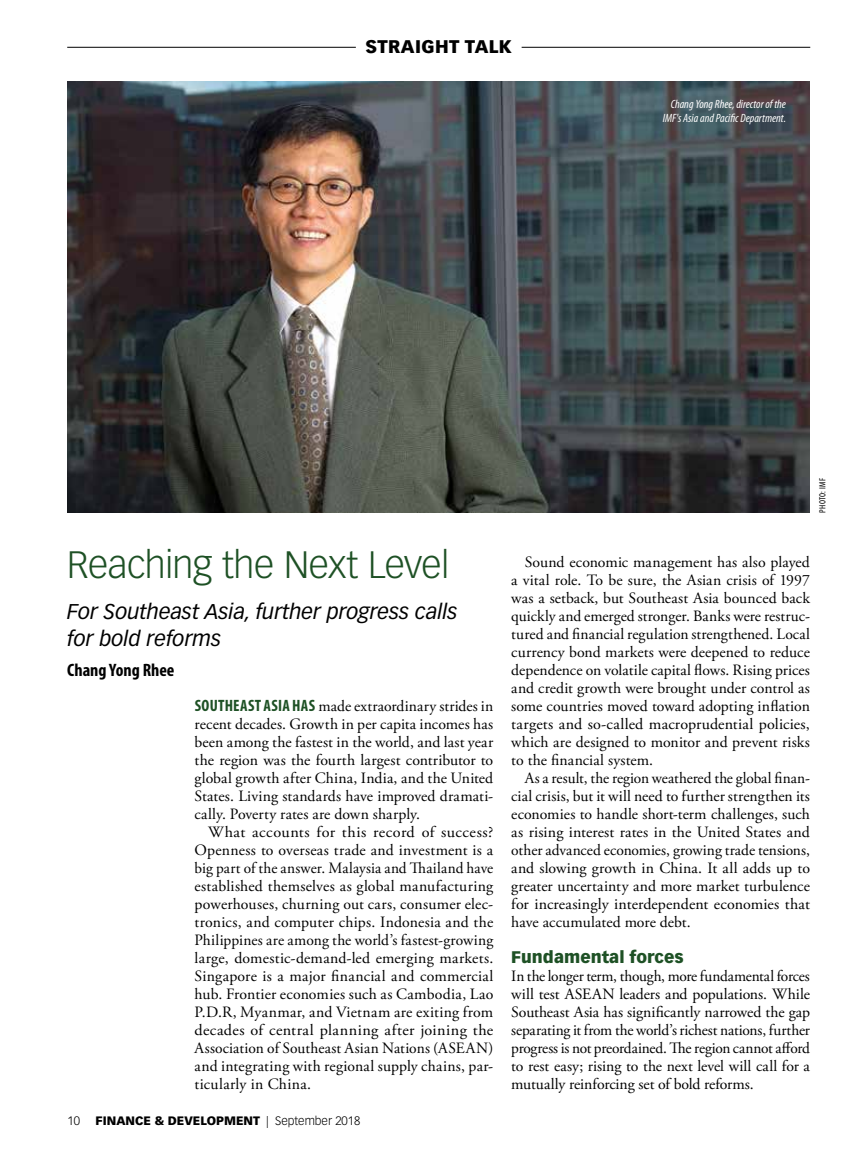
<style>
.page{position:relative;width:864px;height:1161px;background:#fff}
.page>*{position:absolute;margin:0;border:0;box-sizing:border-box;transform-origin:0 0}
.t1{font:300 37.5px "Vectora LT Std";letter-spacing:-.015em;color:#1e5125}
.t2{font:italic 21px/27px "Vectora LT Std";color:#000}
.t3{font:700 condensed 18px "Myriad Pro";color:#000}
.t4{font:900 18px "Vectora LT Std";letter-spacing:.02em;color:#000}
.t5{font:900 16.5px "Vectora LT Std";color:#1e5125}
.t6{font:15.75px/18px "Adobe Garamond Pro";letter-spacing:.005em;color:#000;text-align:justify}
.t7{font:italic condensed 12px/14.4px "Myriad Pro";color:#fff;text-align:right}
.t8{font:900 12px "Vectora LT Std";color:#000}
.t9{font:300 12px "Vectora LT Std";color:#000}
.t10{font:condensed 9px "Myriad Pro";letter-spacing:.035em;color:#000}
.s1{font-family:"Myriad Pro";font-weight:700;font-stretch:condensed;font-size:16.5px;color:#1e5125}
.s2{font-weight:300}
</style>
<div class="page">
<hr style="left:67px;top:47px;width:289px;height:1px;background:#000">
<hr style="left:522px;top:47px;width:288px;height:1px;background:#000">
<img style="left:68px;top:81px;width:742px;height:432px">
<p class="t4" style="left:366px;top:36px;width:148px">STRAIGHT TALK</p>
<p class="t7" style="left:663px;top:97px;width:125px">Chang Yong Rhee, director of the<br>IMF's Asia and Pacific Department.</p>
<h1 class="t1" style="left:67px;top:543px;width:384px">Reaching the Next Level</h1>
<h2 class="t2" style="left:67px;top:598px;width:392px">For Southeast Asia, further progress calls for bold reforms</h2>
<p class="t3" style="left:67px;top:660px;width:109px">Chang Yong Rhee</p>
<p class="t6" style="left:195px;top:698px;width:300px"><span class="s1">SOUTHEAST ASIA HAS</span> made extraordinary strides in recent decades. Growth in per capita incomes has been among the fastest in the world, and last year the region was the fourth largest contributor to global growth after China, India, and the United States. Living standards have improved dramati&shy;cally. Poverty rates are down sharply.</p>
<p class="t6" style="left:195px;top:824px;width:300px;text-indent:14px">What accounts for this record of success?<br>Openness to overseas trade and investment is a big part of the answer. Malaysia and Thailand have established themselves as global manufacturing powerhouses, churning out cars, consumer elec&shy;tronics, and computer chips. Indonesia and the Philippines are among the world’s fastest-growing large, domestic-demand-led emerging markets.<br>Singapore is a major financial and commercial hub. Frontier economies such as Cambodia, Lao P.D.R, Myanmar, and Vietnam are exiting from decades of central planning after joining the Association of Southeast Asian Nations (ASEAN) and integrating with regional supply chains, par&shy;ticularly in China.</p>
<p class="t9" style="left:68px;top:1114px;width:14px">10</p>
<p class="t8" style="left:96px;top:1113px;width:266px">FINANCE &amp; DEVELOPMENT <span class="s2">| September 2018</span></p>
<p class="t10" style="left:818px;top:513px;width:36px;rotate:-90deg">PHOTO: IMF</p>
<p class="t6" style="left:511px;top:554px;width:300px;text-indent:13px">Sound economic management has also played a vital role. To be sure, the Asian crisis of 1997 was a setback, but Southeast Asia bounced back quickly and emerged stronger. Banks were restruc&shy;tured and financial regulation strengthened. Local currency bond markets were deepened to reduce dependence on volatile capital flows. Rising prices and credit growth were brought under control as some countries moved toward adopting inflation targets and so-called macroprudential policies, which are designed to monitor and prevent risks to the financial system.</p>
<p class="t6" style="left:511px;top:770px;width:300px;text-indent:14px">As a result, the region weathered the global finan&shy;cial crisis, but it will need to further strengthen its economies to handle short-term challenges, such as rising interest rates in the United States and other advanced economies, growing trade tensions, and slowing growth in China. It all adds up to greater uncertainty and more market turbulence for increasingly interdependent economies that have accumulated more debt.</p>
<p class="t5" style="left:511px;top:947px;width:174px">Fundamental forces</p>
<p class="t6" style="left:511px;top:968px;width:300px">In the longer term, though, more fundamental forces will test ASEAN leaders and populations. While Southeast Asia has significantly narrowed the gap separating it from the world’s richest nations, further progress is not preordained. The region cannot afford to rest easy; rising to the next level will call for a mutually reinforcing set of bold reforms.</p>
</div>
